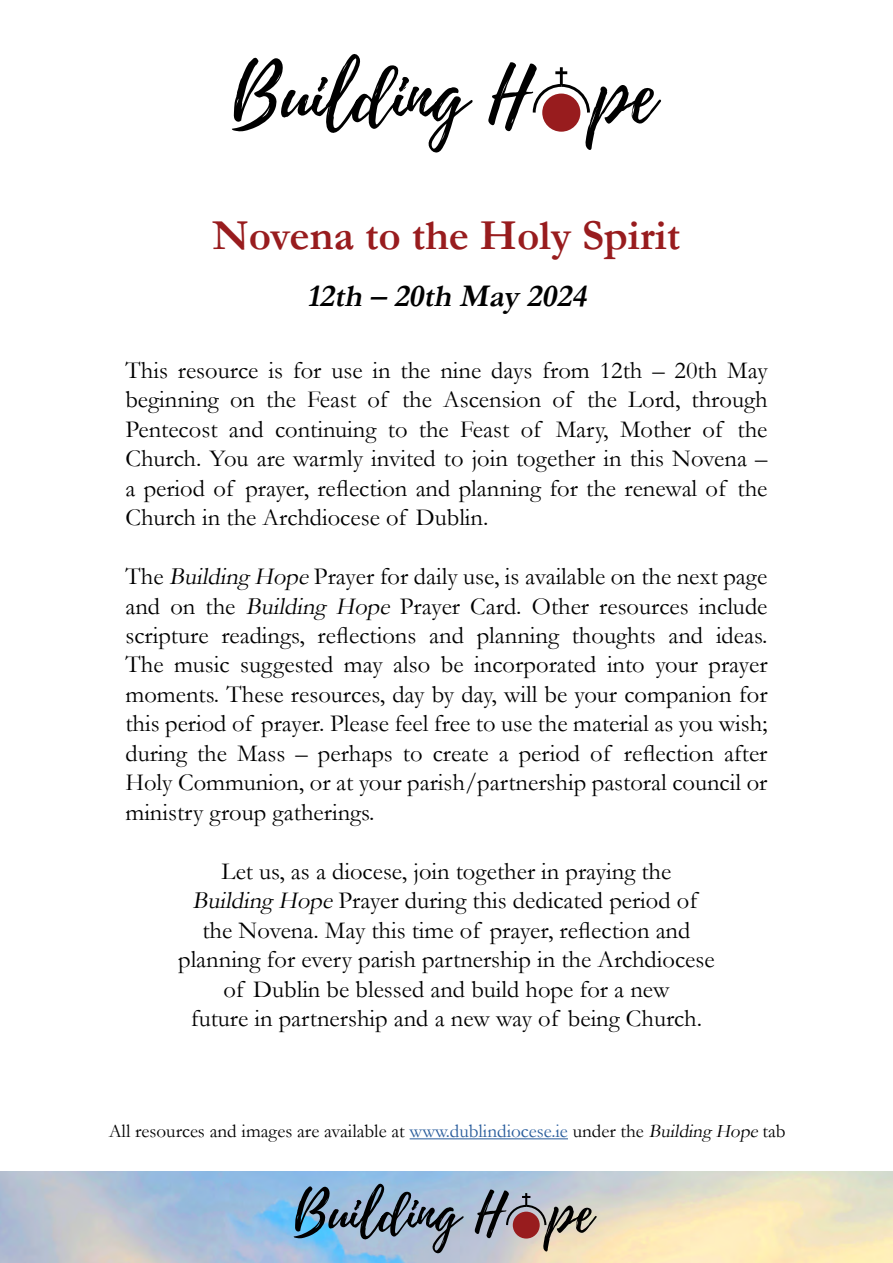
<style>
.page{position:relative;width:893px;height:1263px;background:#fff}
.page>*{position:absolute;margin:0;border:0;box-sizing:border-box;transform-origin:0 0}
.t1{font:700 43.05px "Garamond";color:#981c1e}
.t2{font:italic 700 31.95px "Garamond";color:#000}
.t3{font:24.6px/29.4px "Garamond";color:#000;text-align:justify}
.t4{font:19.2px "Garamond";color:#000}
.s1{font-style:italic}
.s2{color:#275b9b}
</style>
<div class="page">
<svg style="left:232px;top:54px;width:429px;height:99px"></svg>
<img style="left:0;top:1171px;width:893px;height:92px">
<svg style="left:293px;top:1183px;width:304px;height:71px;background:#919dac"></svg>
<hr style="left:410px;top:1138px;width:158px;height:1px;background:#275b9b">
<h1 class="t1" style="left:213px;top:206px;width:469px">Novena to the Holy Spirit</h1>
<p class="t2" style="left:307px;top:274px;width:289px">12th – 20th May 2024</p>
<p class="t3" style="left:125px;top:355px;width:644px">This resource is for use in the nine days from 12th – 20th May beginning on the Feast of the Ascension of the Lord, through Pentecost and continuing to the Feast of Mary, Mother of the Church. You are warmly invited to join together in this Novena – a period of prayer, reflection and planning for the renewal of the Church in the Archdiocese of Dublin.</p>
<p class="t3" style="left:125px;top:561px;width:644px">The <span class="s1">Building Hope</span>Prayer for daily use, is available on the next page and on the <span class="s1">Building Hope</span> Prayer Card. Other resources include scripture readings, reflections and planning thoughts and ideas.<br>The music suggested may also be incorporated into your prayer moments. These resources, day by day, will be your companion for this period of prayer. Please feel free to use the material as you wish; during the Mass – perhaps to create a period of reflection after Holy Communion, or at your parish/partnership pastoral council or ministry group gatherings.</p>
<p class="t3" style="left:178px;top:856px;width:538px;text-align:center">Let us, as a diocese, join together in praying the <span class="s1">Building Hope</span>Prayer during this dedicated period of the Novena. May this time of prayer, reflection and planning for every parish partnership in the Archdiocese of Dublin be blessed and build hope for a new<br>future in partnership and a new way of being Church.</p>
<p class="t4" style="left:109px;top:1118px;width:678px">All resources and images are available at <span class="s2">www.dublindiocese.ie</span> under the <span class="s1">Building Hope</span>tab</p>
</div>
